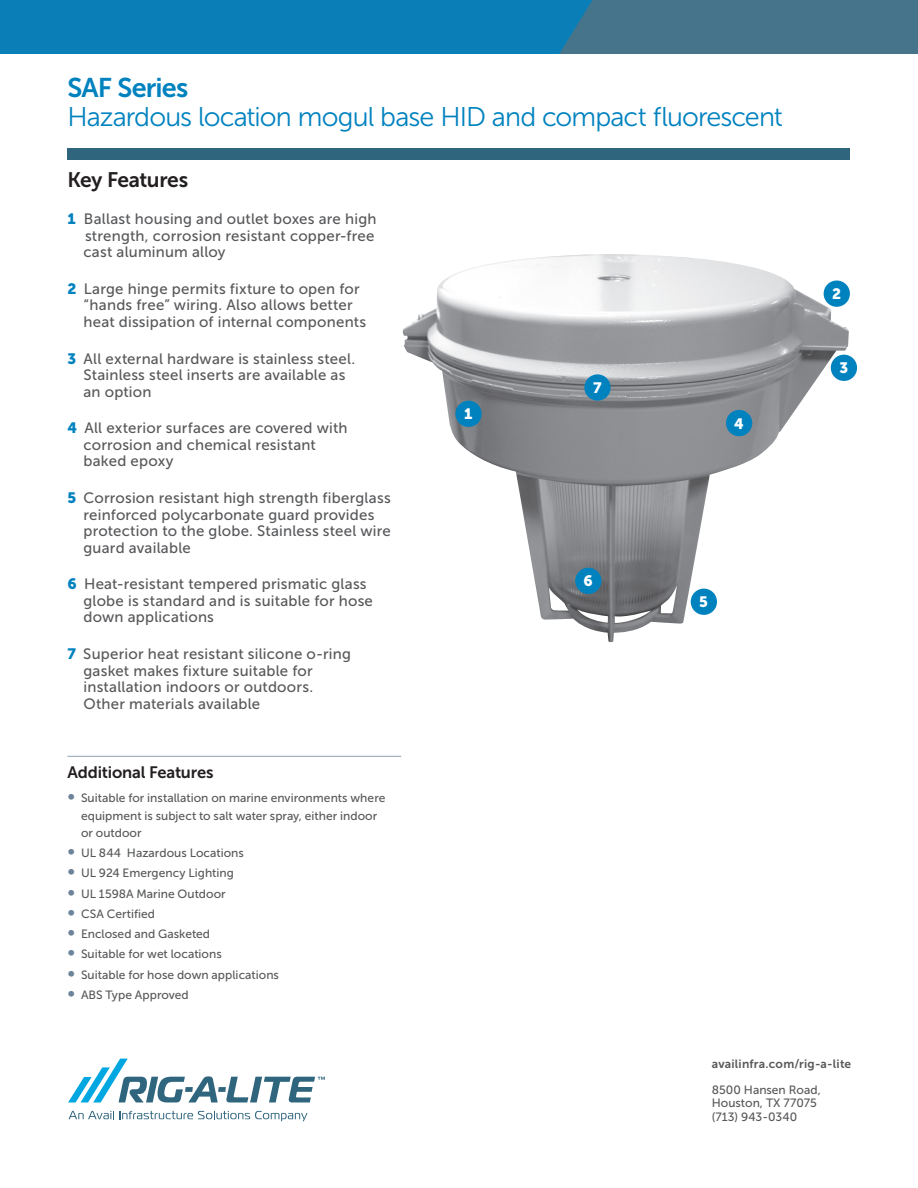
<style>
.page{position:relative;width:918px;height:1188px;background:#fff}
.page>*{position:absolute;margin:0;border:0;box-sizing:border-box;transform-origin:0 0}
.t1{font:27px "Museo Sans 300";letter-spacing:-.035em;color:#0082bf}
.t2{font:27px "Museo Sans 700";letter-spacing:-.03em;color:#0082bf}
.t3{font:21px "Museo Sans 700";letter-spacing:-.025em;color:#231f20}
.t4{font:16.5px "Museo Sans 700";letter-spacing:-.01em;color:#231f20}
.t5{font:15px/16.5px "Museo Sans 500";letter-spacing:.015em;color:#57585a}
.t6{font:15px "Museo Sans 900";color:#fff}
.t7{font:12px/20.2px "Museo Sans 500";letter-spacing:.005em;color:#57585a}
.t8{font:12px "Museo Sans 700";letter-spacing:.02em;color:#57585a}
.s1{font-family:"Museo Sans 900";color:#0082bf}
.s2{font-family:"Museo Sans 700";font-size:15px;color:#6c849a}
</style>
<div class="page">
<div style="left:0;top:0;width:918px;height:54px;background:#45748b"></div>
<div style="left:0;top:0;width:593px;height:54px;background:#0a7fb7"></div>
<div style="left:68px;top:148px;width:782px;height:12px;background:#30657e"></div>
<svg style="left:69px;top:1111px;width:239px;height:10px"></svg>
<svg style="left:68px;top:1059px;width:257px;height:43px"></svg>
<img style="left:402px;top:254px;width:447px;height:389px">
<div style="left:455px;top:401px;width:27px;height:26px;background:#0082bf;border-radius:50%"></div>
<div style="left:824px;top:281px;width:26px;height:26px;background:#0082bf;border-radius:50%"></div>
<div style="left:831px;top:355px;width:26px;height:26px;background:#0082bf;border-radius:50%"></div>
<div style="left:691px;top:589px;width:26px;height:26px;background:#0082bf;border-radius:50%"></div>
<div style="left:575px;top:568px;width:27px;height:26px;background:#0082bf;border-radius:50%"></div>
<div style="left:584px;top:374px;width:27px;height:27px;background:#0082bf;border-radius:50%"></div>
<div style="left:726px;top:410px;width:26px;height:26px;background:#0082bf;border-radius:50%"></div>
<hr style="left:68px;top:756px;width:333px;height:1px;background:#90a0b1">
<h1 class="t2" style="left:68px;top:73px;width:122px">SAF Series</h1>
<h1 class="t1" style="left:68px;top:102px;width:717px">Hazardous location mogul base HID and compact fluorescent</h1>
<h2 class="t3" style="left:68px;top:168px;width:122px">Key Features</h2>
<p class="t5" style="left:84px;top:211px;width:294px;text-indent:-16px"><span class="s1">1</span> Ballast housing and outlet boxes are high strength, corrosion resistant copper-free cast aluminum alloy</p>
<p class="t5" style="left:84px;top:280px;width:284px;text-indent:-16px"><span class="s1">2</span> Large hinge permits fixture to open for “hands free” wiring. Also allows better heat dissipation of internal components</p>
<p class="t5" style="left:84px;top:350px;width:273px;text-indent:-16px"><span class="s1">3</span> All external hardware is stainless steel.<br>Stainless steel inserts are available as an option</p>
<p class="t5" style="left:84px;top:420px;width:266px;text-indent:-16px"><span class="s1">4</span> All exterior surfaces are covered with corrosion and chemical resistant baked epoxy</p>
<p class="t5" style="left:84px;top:490px;width:309px;text-indent:-16px"><span class="s1">5</span> Corrosion resistant high strength fiberglass reinforced polycarbonate guard provides protection to the globe. Stainless steel wire guard available</p>
<p class="t5" style="left:84px;top:576px;width:291px;text-indent:-16px"><span class="s1">6</span> Heat-resistant tempered prismatic glass globe is standard and is suitable for hose down applications</p>
<p class="t5" style="left:84px;top:646px;width:269px;text-indent:-16px"><span class="s1">7</span> Superior heat resistant silicone o-ring gasket makes fixture suitable for installation indoors or outdoors.<br>Other materials available</p>
<p class="t4" style="left:68px;top:763px;width:148px">Additional Features</p>
<p class="t7" style="left:81px;top:790px;width:306px;line-height:17.2px;text-indent:-14px"><span class="s2">∞</span> Suitable for installation on marine environments where equipment is subject to salt water spray, either indoor or outdoor</p>
<p class="t7" style="left:68px;top:843px;width:213px"><span class="s2">∞</span> UL 844 Hazardous Locations<br><span class="s2">∞</span> UL 924 Emergency Lighting<br><span class="s2">∞</span> UL 1598A Marine Outdoor<br><span class="s2">∞</span> CSA Certified<br><span class="s2">∞</span> Enclosed and Gasketed<br><span class="s2">∞</span> Suitable for wet locations<br><span class="s2">∞</span> Suitable for hose down applications <span class="s2">∞</span> ABS Type Approved</p>
<p class="t6" style="left:464px;top:406px;width:10px">1</p>
<p class="t6" style="left:593px;top:379px;width:10px">7</p>
<p class="t6" style="left:584px;top:573px;width:11px">6</p>
<p class="t6" style="left:734px;top:415px;width:11px">4</p>
<p class="t6" style="left:699px;top:594px;width:10px">5</p>
<p class="t6" style="left:832px;top:286px;width:11px">2</p>
<p class="t6" style="left:839px;top:360px;width:10px">3</p>
<p class="t8" style="left:712px;top:1057px;width:141px">availinfra.com/rig-a-lite</p>
<p class="t7" style="left:712px;top:1083px;width:110px;line-height:13.5px">8500 Hansen Road,<br>Houston, TX 77075 (713) 943-0340</p>
</div>
